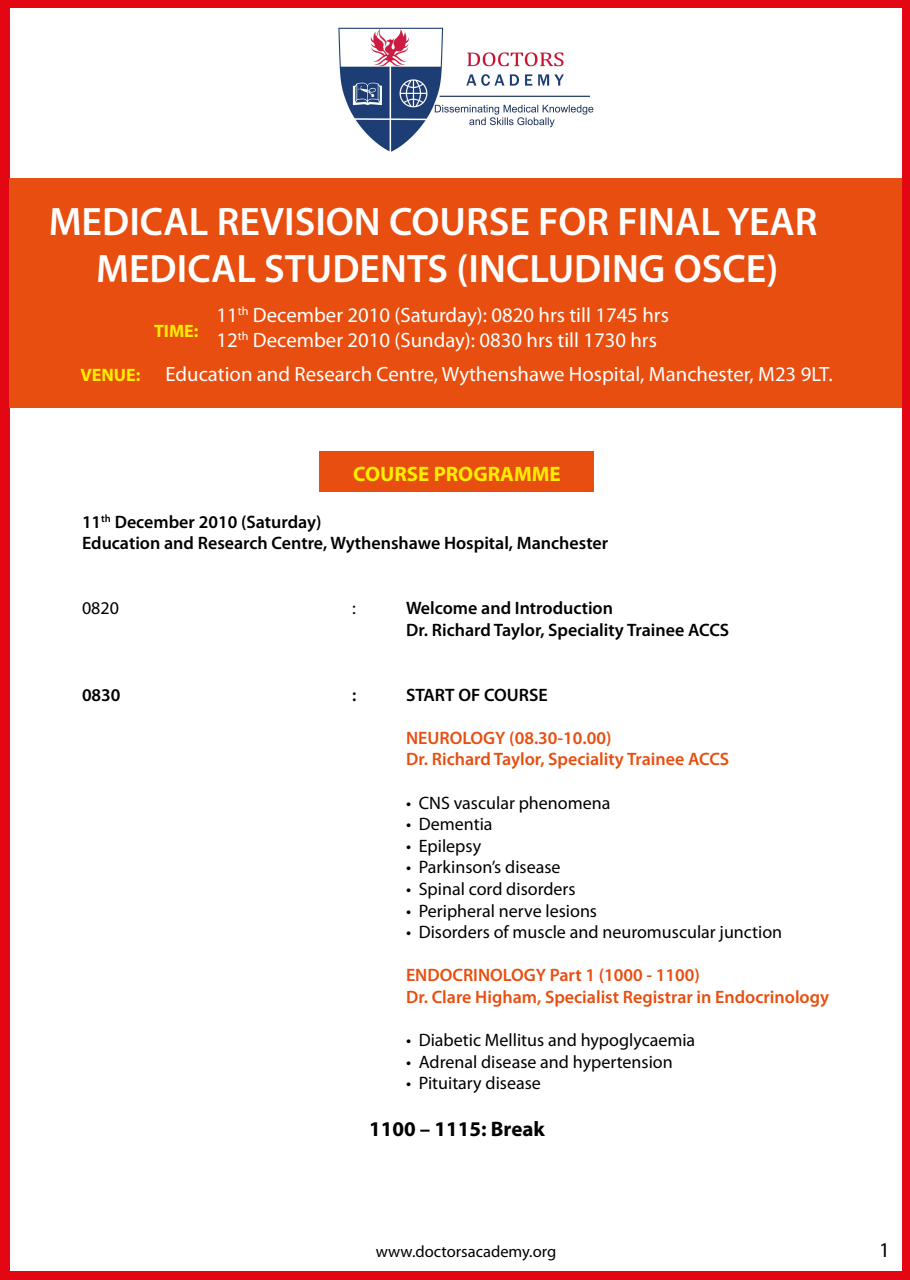
<style>
.page{position:relative;width:910px;height:1280px;background:#e30613}
.page>*{position:absolute;margin:0;border:0;box-sizing:border-box;transform-origin:0 0}
.t1{font:600 39.9px/47.8px "Myriad Pro";color:#fff;text-align:center}
.t2{font:700 21px "Myriad Pro";color:#ffed00}
.t3{font:700 21px "Myriad Pro";color:#000}
.t4{font:21px "Myriad Pro";color:#000}
.t5{font:20.7px/24.9px "Myriad Pro";color:#fff}
.t6{font:18px "Myriad Pro";color:#000}
.t7{font:600 18px/21.6px "Myriad Pro";color:#000}
.t8{font:600 18px/21.6px "Myriad Pro";color:#e84e0f}
.t9{font:700 18px "Myriad Pro";color:#ffed00}
.t10{font:16.5px "Myriad Pro";color:#000}
.s1{font-weight:700;font-size:18px;color:#ffed00}
</style>
<div class="page">
<div style="left:10px;top:9px;width:891px;height:1262px;background:#fff"></div>
<div style="left:9px;top:178px;width:892px;height:230px;background:#e84e0f"></div>
<div style="left:319px;top:451px;width:275px;height:41px;background:#e84e0f"></div>
<img style="left:338px;top:27px;width:256px;height:125px">
<p class="t1" style="left:49px;top:196px;width:770px">MEDICAL REVISION COURSE FOR FINAL YEAR<br>MEDICAL STUDENTS (INCLUDING OSCE)</p>
<p class="t5" style="left:217px;top:302px;width:454px">11<sup>th</sup> December 2010 (Saturday): 0820 hrs till 1745 hrs<br>12<sup>th</sup> December 2010 (Sunday): 0830 hrs till 1730 hrs</p>
<p class="t5" style="left:81px;top:361px;width:754px"><span class="s1">VENUE:</span> Education and Research Centre, Wythenshawe Hospital, Manchester, M23 9LT.</p>
<p class="t9" style="left:154px;top:319px;width:46px">TIME:</p>
<p class="t2" style="left:353px;top:460px;width:209px">COURSE PROGRAMME</p>
<p class="t7" style="left:82px;top:510px;width:528px">11<sup>th</sup> December 2010 (Saturday)<br>Education and Research Centre, Wythenshawe Hospital, Manchester</p>
<p class="t6" style="left:82px;top:597px;width:38px">0820</p>
<p class="t6" style="left:352px;top:597px;width:5px">:</p>
<p class="t7" style="left:406px;top:597px;width:325px">Welcome and Introduction<br>Dr. Richard Taylor, Speciality Trainee ACCS</p>
<p class="t7" style="left:82px;top:683px;width:40px">0830</p>
<p class="t7" style="left:352px;top:683px;width:6px">:</p>
<p class="t7" style="left:406px;top:683px;width:143px">START OF COURSE</p>
<p class="t8" style="left:406px;top:726px;width:325px">NEUROLOGY (08.30-10.00)<br>Dr. Richard Taylor, Speciality Trainee ACCS</p>
<p class="t6" style="left:406px;top:791px;width:206px">• CNS vascular phenomena</p>
<p class="t6" style="left:406px;top:813px;width:88px">• Dementia</p>
<p class="t6" style="left:406px;top:835px;width:77px">• Epilepsy</p>
<p class="t6" style="left:406px;top:856px;width:156px">• Parkinson’s disease</p>
<p class="t6" style="left:406px;top:878px;width:171px">• Spinal cord disorders</p>
<p class="t6" style="left:406px;top:899px;width:193px">• Peripheral nerve lesions</p>
<p class="t6" style="left:406px;top:921px;width:378px">• Disorders of muscle and neuromuscular junction</p>
<p class="t8" style="left:406px;top:964px;width:425px">ENDOCRINOLOGY Part 1 (1000 - 1100)<br>Dr. Clare Higham, Specialist Registrar in Endocrinology</p>
<p class="t6" style="left:406px;top:1029px;width:291px">• Diabetic Mellitus and hypoglycaemia</p>
<p class="t6" style="left:406px;top:1051px;width:268px">• Adrenal disease and hypertension</p>
<p class="t6" style="left:406px;top:1072px;width:136px">• Pituitary disease</p>
<p class="t3" style="left:369px;top:1115px;width:177px">1100 – 1115: Break</p>
<p class="t10" style="left:376px;top:1241px;width:182px">www.doctorsacademy.org</p>
<p class="t4" style="left:879px;top:1237px;width:12px">1</p>
</div>
